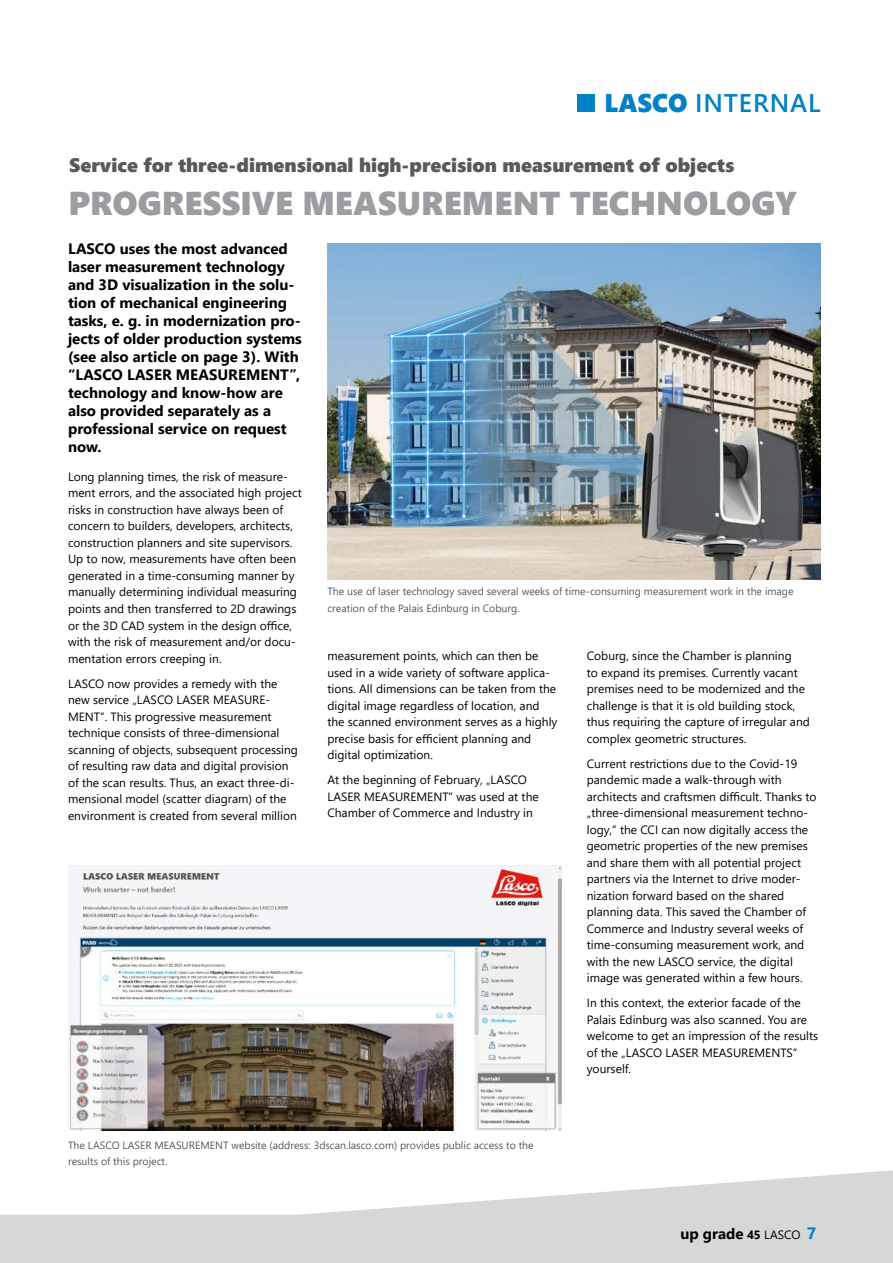
<style>
.page{position:relative;width:893px;height:1263px;background:#fff}
.page>*{position:absolute;margin:0;border:0;box-sizing:border-box;transform-origin:0 0}
.t1{font:33px "Segoe UI Black";color:#9b9da0}
.t2{font:600 25.5px "Segoe UI";letter-spacing:.035em;color:#0081c6}
.t3{font:19.5px "Segoe UI Black";color:#58595b}
.t4{font:700 15px/18px "Segoe UI";color:#000}
.t5{font:12px/16.5px "Segoe UI";color:#000}
.t6{font:10.5px/16.5px "Segoe UI";color:#58595b}
.s1{font-family:"Segoe UI Black";font-weight:400}
.s2{font-size:12px}
.s3{font-weight:400;font-size:12px}
.s4{font-size:16.5px;color:#0081c6}
</style>
<div class="page">
<svg style="left:0;top:1170px;width:893px;height:93px;fill:#d5d7d8"></svg>
<div style="left:577px;top:94px;width:17px;height:18px;background:#0081c6"></div>
<img style="left:327px;top:243px;width:494px;height:336px">
<img style="left:68px;top:865px;width:493px;height:266px">
<h2 class="t2" style="left:604px;top:79px;width:218px"><span class="s1">LASCO</span> INTERNAL</h2>
<h3 class="t3" style="left:69px;top:151px;width:667px">Service for three-dimensional high-precision measurement of objects</h3>
<h1 class="t1" style="left:68px;top:179px;width:730px">PROGRESSIVE MEASUREMENT TECHNOLOGY</h1>
<p class="t4" style="left:68px;top:239px;width:235px">LASCO uses the most advanced laser measurement technology and 3D visualization in the solu&shy;tion of mechanical engineering tasks, e. g. in modernization pro&shy;jects of older production systems (see also article on page 3). With “LASCO LASER MEASUREMENT”, technology and know-how are also provided separately as a professional service on request now.</p>
<p class="t5" style="left:68px;top:467px;width:235px">Long planning times, the risk of measure&shy;ment errors, and the associated high project risks in construction have always been of concern to builders, developers, architects, construction planners and site supervisors.<br>Up to now, measurements have often been generated in a time-consuming manner by manually determining individual measuring points and then transferred to 2D drawings or the 3D CAD system in the design office, with the risk of measurement and/or docu&shy;mentation errors creeping in.</p>
<p class="t5" style="left:68px;top:674px;width:231px">LASCO now provides a remedy with the new service „LASCO LASER MEASURE-MENT“. This progressive measurement technique consists of three-dimensional scanning of objects, subsequent processing of resulting raw data and digital provision of the scan results. Thus, an exact three-di&shy;mensional model (scatter diagram) of the environment is created from several million</p>
<p class="t6" style="left:327px;top:582px;width:468px">The use of laser technology saved several weeks of time-consuming measurement work in the image creation of the Palais Edinburg in Coburg.</p>
<p class="t5" style="left:327px;top:647px;width:231px">measurement points, which can then be used in a wide variety of software applica&shy;tions. All dimensions can be taken from the digital image regardless of location, and the scanned environment serves as a highly precise basis for efficient planning and digital optimization.</p>
<p class="t5" style="left:327px;top:771px;width:213px">At the beginning of February, „LASCO<br>LASER MEASUREMENT“ was used at the<br>Chamber of Commerce and Industry in</p>
<p class="t5" style="left:587px;top:647px;width:225px">Coburg, since the Chamber is planning<br>to expand its premises. Currently vacant premises need to be modernized and the challenge is that it is old building stock, thus requiring the capture of irregular and complex geometric structures.</p>
<p class="t5" style="left:587px;top:754px;width:231px">Current restrictions due to the Covid-19 pandemic made a walk-through with architects and craftsmen difficult. Thanks to „three-dimensional measurement techno&shy;logy,“ the CCI can now digitally access the geometric properties of the new premises and share them with all potential project partners via the Internet to drive moder&shy;nization forward based on the shared planning data. This saved the Chamber of Commerce and Industry several weeks of time-consuming measurement work, and with the new LASCO service, the digital image was generated within a few hours.</p>
<p class="t5" style="left:587px;top:994px;width:233px">In this context, the exterior facade of the Palais Edinburg was also scanned. You are welcome to get an impression of the results of the „LASCO LASER MEASUREMENTS“ yourself.</p>
<p class="t6" style="left:68px;top:1136px;width:467px">The LASCO LASER MEASUREMENT website (address: 3dscan.lasco.com) provides public access to the results of this project.</p>
<p class="t4" style="left:680px;top:1224px;width:138px">up grade <span class="s2">45</span> <span class="s3">LASCO</span> <span class="s4">7</span></p>
<p class="t4" style="left:678px;top:1224px;width:144px">up grade <span class="s2">45</span> <span class="s3">LASCO</span> <span class="s4">7</span></p>
</div>
